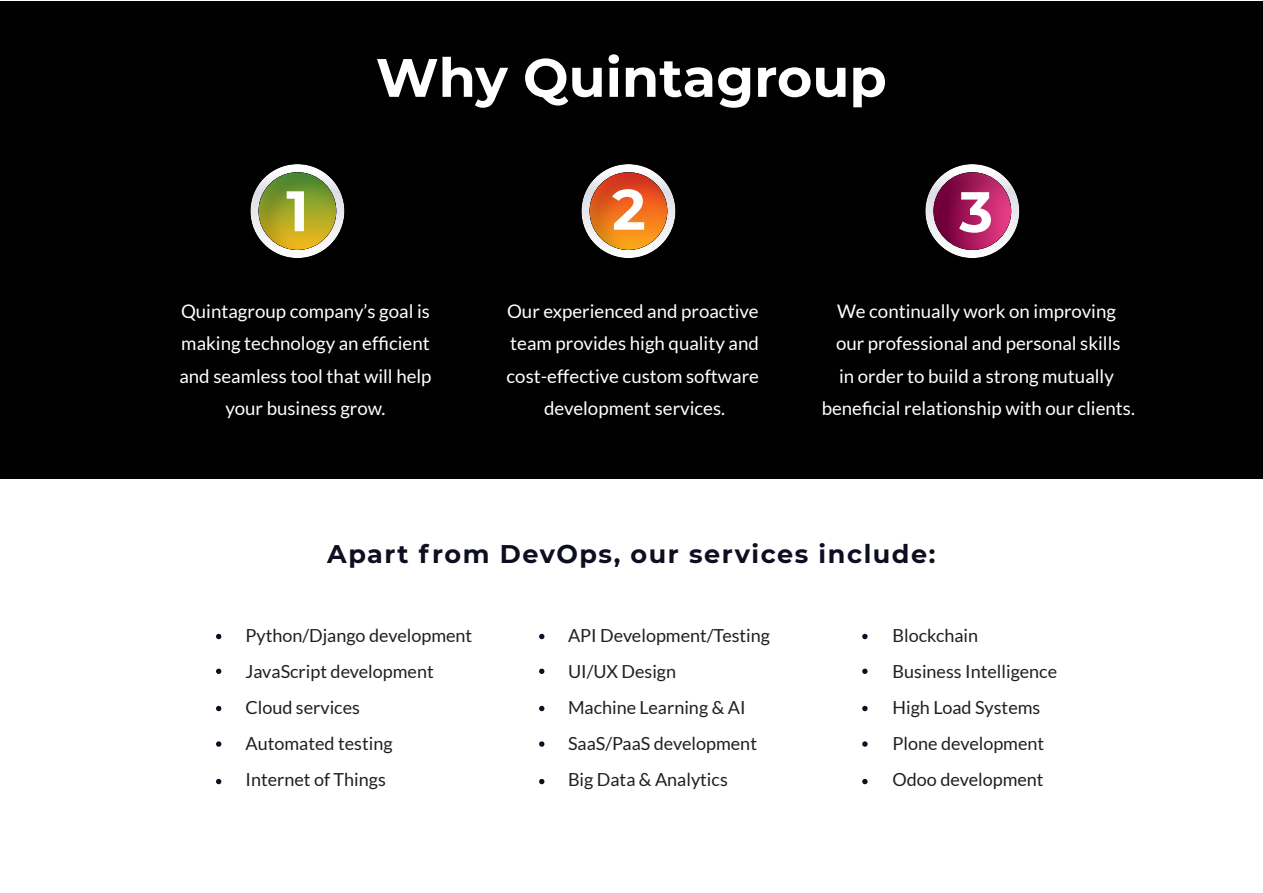
<style>
.page{position:relative;width:1263px;height:893px;background:#fff}
.page>*{position:absolute;margin:0;border:0;box-sizing:border-box;transform-origin:0 0}
.t1{font:700 57px "Montserrat";color:#fff}
.t2{font:700 54px "Montserrat";color:#fff}
.t3{font:700 25.5px "Montserrat";letter-spacing:.06em;color:#0d0e20}
.t4{font:18.75px/32.4px "Lato";color:#fff;text-align:center}
.t5{font:18px/36px "Lato";color:#231f20}
</style>
<div class="page">
<div style="left:0;top:1px;width:1263px;height:478px;background:#010101"></div>
<svg style="left:250px;top:164px;width:94px;height:94px"></svg>
<svg style="left:581px;top:164px;width:94px;height:94px"></svg>
<svg style="left:925px;top:164px;width:94px;height:94px"></svg>
<svg style="left:216px;top:634px;width:5px;height:5px"></svg>
<svg style="left:216px;top:669px;width:5px;height:5px"></svg>
<svg style="left:216px;top:706px;width:5px;height:5px"></svg>
<svg style="left:216px;top:741px;width:5px;height:6px"></svg>
<svg style="left:216px;top:779px;width:5px;height:5px"></svg>
<svg style="left:539px;top:634px;width:5px;height:5px"></svg>
<svg style="left:539px;top:669px;width:5px;height:5px"></svg>
<svg style="left:539px;top:706px;width:5px;height:5px"></svg>
<svg style="left:539px;top:741px;width:5px;height:6px"></svg>
<svg style="left:539px;top:779px;width:5px;height:5px"></svg>
<svg style="left:862px;top:634px;width:6px;height:5px"></svg>
<svg style="left:862px;top:669px;width:6px;height:5px"></svg>
<svg style="left:862px;top:706px;width:6px;height:5px"></svg>
<svg style="left:862px;top:741px;width:6px;height:6px"></svg>
<svg style="left:862px;top:779px;width:6px;height:5px"></svg>
<h2 class="t2" style="left:376px;top:51px;width:512px">Why Quintagroup</h2>
<h1 class="t1" style="left:286px;top:183px;width:24px">1</h1>
<h1 class="t1" style="left:612px;top:182px;width:35px">2</h1>
<h1 class="t1" style="left:959px;top:184px;width:35px">3</h1>
<p class="t4" style="left:179px;top:296px;width:254px">Quintagroup company’s goal is making technology an efficient and seamless tool that will help your business grow.</p>
<p class="t4" style="left:506px;top:295px;width:254px">Our experienced and proactive team provides high quality and cost-effective custom software development services.</p>
<p class="t4" style="left:822px;top:295px;width:315px">We continually work on improving<br>our professional and personal skills<br>in order to build a strong mutually beneficial relationship with our clients.</p>
<h3 class="t3" style="left:327px;top:542px;width:610px">Apart from DevOps, our services include:</h3>
<p class="t5" style="left:245px;top:619px;width:228px">Python/Django development<br>JavaScript development<br>Cloud services<br>Automated testing<br>Internet of Things</p>
<p class="t5" style="left:568px;top:619px;width:204px">API Development/Testing<br>UI/UX Design<br>Machine Learning &amp; AI<br>SaaS/PaaS development<br>Big Data &amp; Analytics</p>
<p class="t5" style="left:892px;top:617px;width:166px">Blockchain<br>Business Intelligence<br>High Load Systems<br>Plone development<br>Odoo development</p>
</div>
